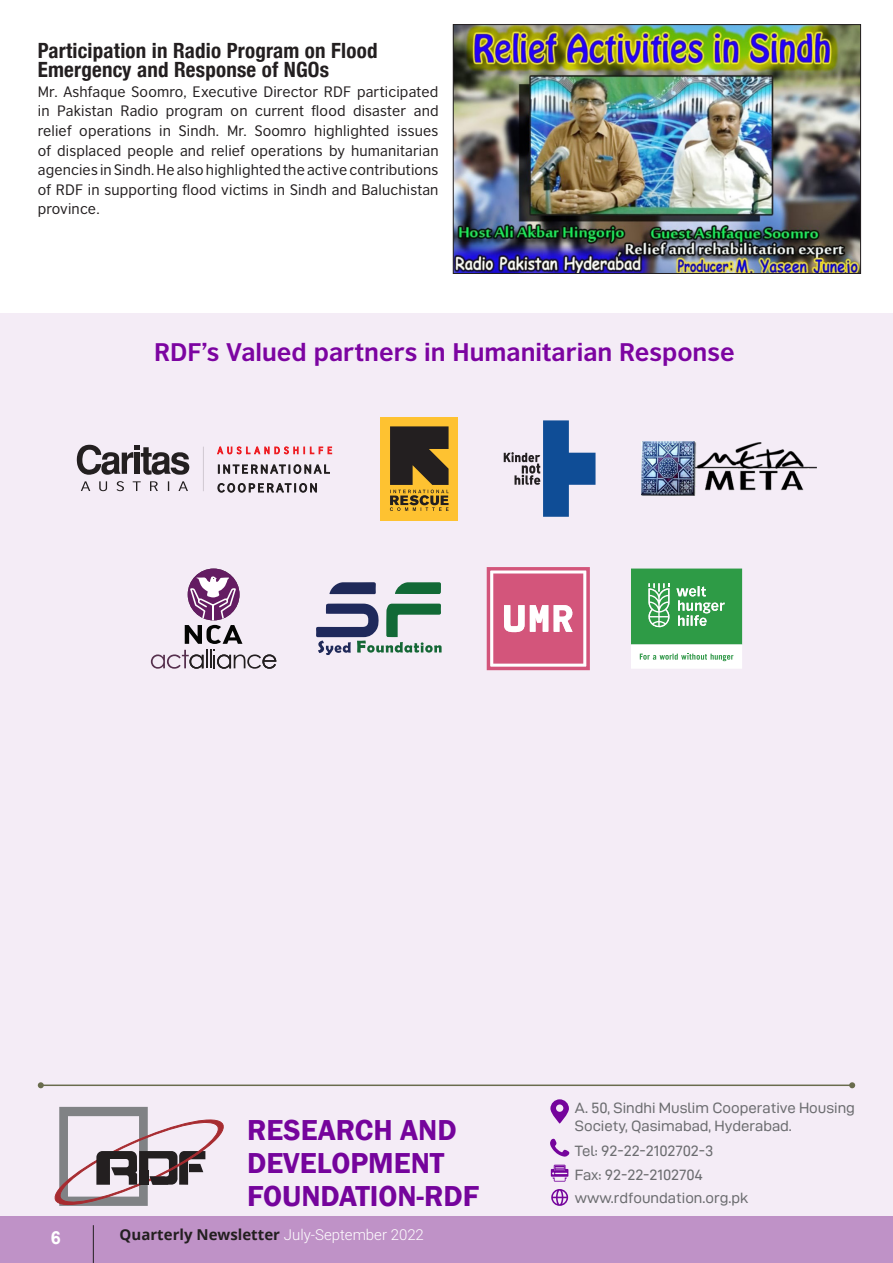
<style>
.page{position:relative;width:893px;height:1263px;background:#fff}
.page>*{position:absolute;margin:0;border:0;box-sizing:border-box;transform-origin:0 0}
.t1{font:600 29.7px "Franklin Gothic";color:#75049c}
.t2{font:700 24px "British Council Sans";color:#7c04a1}
.t3{font:700 condensed 21px/19.5px "Helvetica Neue";letter-spacing:.01em;color:#231f20}
.t4{font:700 18px "Arial";color:#fff}
.t5{font:15px "D DIN Exp";color:#6c6d70}
.t6{font:700 15px "Open Sans";color:#231f20}
.t7{font:14.25px/19.5px "British Council Sans";letter-spacing:.01em;color:#231f20;text-align:justify}
.s1{font-family:"Roboto";font-weight:300;color:#fff}
</style>
<div class="page">
<div style="left:0;top:313px;width:893px;height:905px;background:#f4ecf6"></div>
<svg style="left:54px;top:1107px;width:170px;height:99px"></svg>
<svg style="left:551px;top:1165px;width:17px;height:16px"></svg>
<svg style="left:550px;top:1099px;width:19px;height:25px"></svg>
<svg style="left:551px;top:1189px;width:17px;height:17px"></svg>
<svg style="left:550px;top:1138px;width:19px;height:19px"></svg>
<div style="left:0;top:1217px;width:893px;height:46px;background:#bc8dc4"></div>
<hr style="left:93px;top:1225px;width:1px;height:38px;background:#231f20">
<img style="left:455px;top:26px;width:404px;height:246px">
<div style="left:453px;top:24px;width:408px;height:250px;border:1px solid #231f20"></div>
<hr style="left:41px;top:1084px;width:811px;height:2px;background:#696c4d">
<svg style="left:38px;top:1082px;width:6px;height:6px"></svg>
<svg style="left:849px;top:1082px;width:6px;height:6px"></svg>
<svg style="left:487px;top:567px;width:103px;height:103px;background:#dc7a98"></svg>
<svg style="left:631px;top:568px;width:111px;height:101px;background:#6fb980"></svg>
<svg style="left:329px;top:582px;width:47px;height:12px"></svg>
<svg style="left:395px;top:582px;width:46px;height:12px"></svg>
<svg style="left:316px;top:604px;width:126px;height:51px"></svg>
<div style="left:188px;top:569px;width:51px;height:51px;background:#641c62;border-radius:50%"></div>
<svg style="left:185px;top:576px;width:57px;height:68px"></svg>
<svg style="left:151px;top:650px;width:125px;height:19px"></svg>
<svg style="left:504px;top:420px;width:91px;height:97px"></svg>
<div style="left:381px;top:417px;width:77px;height:103px;background:#fec231"></div>
<svg style="left:390px;top:426px;width:59px;height:85px"></svg>
<svg style="left:77px;top:445px;width:112px;height:30px"></svg>
<svg style="left:81px;top:481px;width:107px;height:10px"></svg>
<svg style="left:217px;top:446px;width:115px;height:8px"></svg>
<svg style="left:217px;top:483px;width:100px;height:10px"></svg>
<svg style="left:218px;top:464px;width:112px;height:10px"></svg>
<hr style="left:203px;top:447px;width:1px;height:44px;background:#231f20">
<img style="left:641px;top:442px;width:175px;height:53px">
<p class="t3" style="left:38px;top:40px;width:341px">Participation in Radio Program on Flood<br>Emergency and Response of NGOs</p>
<p class="t7" style="left:38px;top:82px;width:402px">Mr. Ashfaque Soomro, Executive Director RDF participated in Pakistan Radio program on current flood disaster and relief operations in Sindh. Mr. Soomro highlighted issues of displaced people and relief operations by humanitarian agencies in Sindh. He also highlighted the active contributions of RDF in supporting flood victims in Sindh and Baluchistan province.</p>
<p class="t2" style="left:154px;top:337px;width:582px">RDF’s Valued partners in Humanitarian Response</p>
<p class="t1" style="left:247px;top:1112px;width:211px">RESEARCH AND</p>
<p class="t1" style="left:247px;top:1145px;width:199px">DEVELOPMENT</p>
<p class="t1" style="left:247px;top:1178px;width:234px">FOUNDATION-RDF</p>
<p class="t4" style="left:51px;top:1225px;width:12px">6</p>
<p class="t6" style="left:120px;top:1224px;width:306px">Quarterly Newsletter <span class="s1">July-September 2022</span></p>
<p class="t5" style="left:575px;top:1099px;width:282px">A. 50, Sindhi Muslim Cooperative Housing</p>
<p class="t5" style="left:575px;top:1117px;width:219px">Society, Qasimabad, Hyderabad.</p>
<p class="t5" style="left:575px;top:1143px;width:140px">Tel: 92-22-2102702-3</p>
<p class="t5" style="left:575px;top:1167px;width:130px">Fax: 92-22-2102704</p>
<p class="t5" style="left:575px;top:1189px;width:175px">www.rdfoundation.org.pk</p>
</div>
